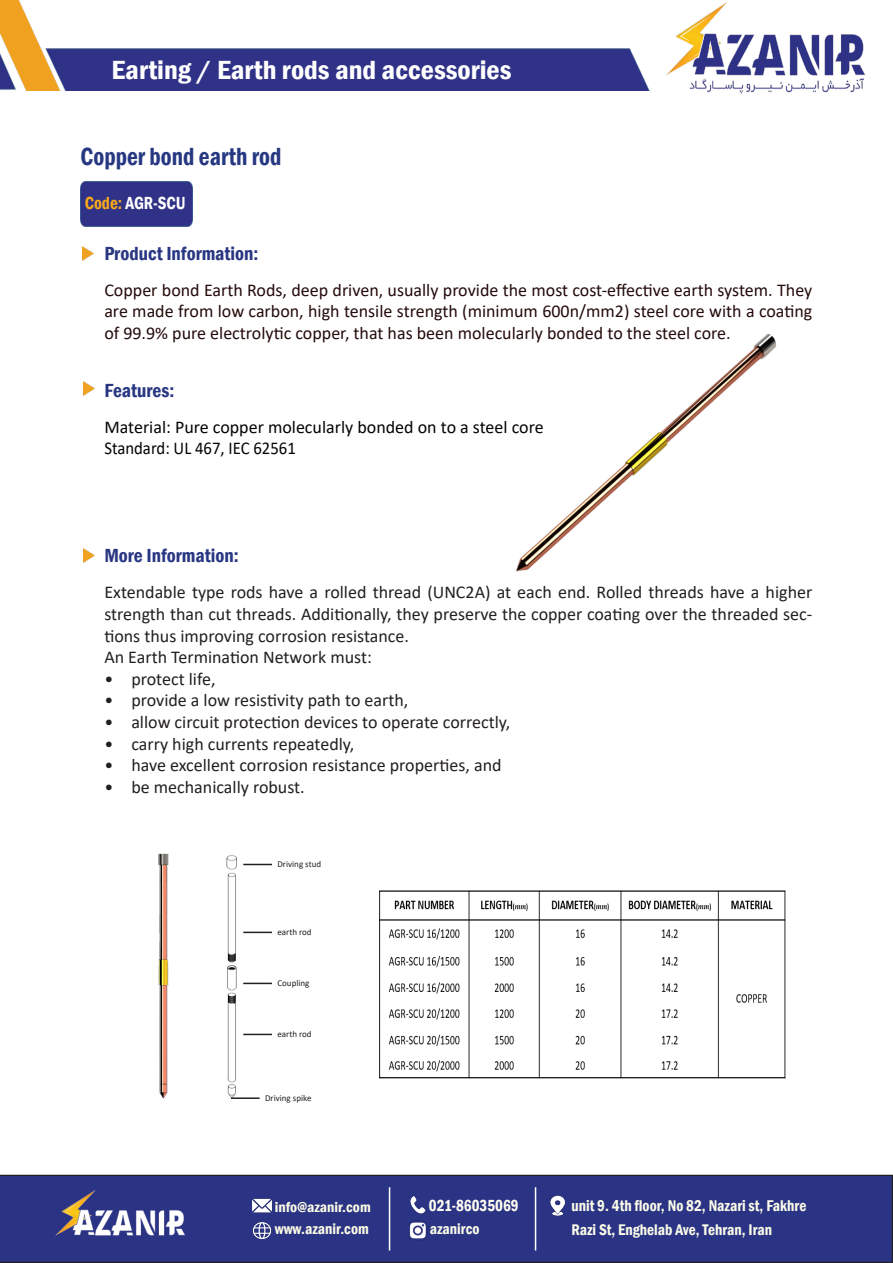
<style>
.page{position:relative;width:893px;height:1263px;background:#fff}
.page>*{position:absolute;margin:0;border:0;box-sizing:border-box;transform-origin:0 0}
.t1{font:600 condensed 27px "Franklin Gothic";color:#fff;scale:1.07 1}
.t2{font:600 condensed 25.5px "Franklin Gothic";color:#273882;scale:.93 1}
.t3{font:600 condensed 19.5px "Franklin Gothic";color:#293783}
.t4{font:18px/21.6px "Calibri";color:#231f20;text-align:justify}
.t5{font:18px/21.6px "Calibri";color:#250b0b;text-align:justify}
.t6{font:18px "Calibri";color:#040503}
.t7{font:18px "Calibri";color:#040503;scale:.93 1}
.t8{font:600 condensed 18px "Franklin Gothic";color:#fff;scale:.95 1}
.t9{font:600 condensed 16.5px "Franklin Gothic";color:#fffef2;scale:.93 1}
.t10{font:600 condensed 16.05px "Franklin Gothic";color:#fbfce9;scale:.96 1}
.t11{font:600 condensed 15.9px "Franklin Gothic";color:#fbfce9}
.t12{font:600 condensed 15.45px "Franklin Gothic";color:#fbfbe5}
.t13{font:600 condensed 15.45px "Franklin Gothic";color:#fbfce9}
.t14{font:600 condensed 14.7px "Franklin Gothic";color:#fbfbe5;scale:1.04 1}
.t15{font:9px "Calibri";color:#231f20}
.s1{color:#f9a71b}
</style>
<div class="page">
<img style="left:379px;top:891px;width:406px;height:188px">
<img style="left:83px;top:246px;width:11px;height:15px">
<img style="left:666px;top:2px;width:199px;height:92px">
<div style="left:0;top:1175px;width:893px;height:88px;background:#2b3484"></div>
<img style="left:52px;top:1187px;width:150px;height:49px">
<img style="left:408px;top:1194px;width:21px;height:22px">
<img style="left:252px;top:1218px;width:20px;height:24px">
<img style="left:547px;top:1193px;width:19px;height:24px">
<img style="left:406px;top:1218px;width:23px;height:28px">
<img style="left:251px;top:1196px;width:23px;height:20px">
<hr style="left:389px;top:1187px;width:1px;height:63px;background:#fff">
<hr style="left:535px;top:1187px;width:1px;height:63px;background:#fff">
<img style="left:0;top:0;width:649px;height:91px">
<img style="left:158px;top:853px;width:11px;height:246px">
<img style="left:83px;top:381px;width:12px;height:14px">
<img style="left:83px;top:548px;width:12px;height:15px">
<img style="left:226px;top:855px;width:26px;height:244px">
<div style="left:81px;top:182px;width:112px;height:45px;background:#303287"></div>
<img style="left:516px;top:334px;width:260px;height:238px">
<hr style="left:231px;top:1097px;width:29px;height:2px;background:#231f20">
<svg style="left:243px;top:1034px;width:29px;height:1px"></svg>
<svg style="left:243px;top:983px;width:29px;height:1px"></svg>
<svg style="left:243px;top:932px;width:29px;height:1px"></svg>
<svg style="left:243px;top:864px;width:29px;height:1px"></svg>
<p class="t1" style="left:112px;top:52px;width:375px">Earting / Earth rods and accessories</p>
<p class="t2" style="left:81px;top:139px;width:217px">Copper bond earth rod</p>
<p class="t8" style="left:85px;top:191px;width:108px"><span class="s1">Code:</span> AGR-SCU</p>
<p class="t3" style="left:104px;top:240px;width:156px">Product Information:</p>
<p class="t5" style="left:104px;top:279px;width:709px">Copper bond Earth Rods, deep driven, usually provide the most cost-effective earth system. They are made from low carbon, high tensile strength (minimum 600n/mm2) steel core with a coating of 99.9% pure electrolytic copper, that has been molecularly bonded to the steel core.</p>
<p class="t3" style="left:104px;top:377px;width:72px">Features:</p>
<p class="t6" style="left:104px;top:414px;width:441px">Material: Pure copper molecularly bonded on to a steel core</p>
<p class="t7" style="left:104px;top:436px;width:207px">Standard: UL 467, IEC 62561</p>
<p class="t3" style="left:104px;top:543px;width:136px">More Information:</p>
<p class="t4" style="left:104px;top:581px;width:709px">Extendable type rods have a rolled thread (UNC2A) at each end. Rolled threads have a higher strength than cut threads. Additionally, they preserve the copper coating over the threaded sec&shy;tions thus improving corrosion resistance.</p>
<p class="t4" style="left:104px;top:646px;width:269px">An Earth Termination Network must:</p>
<p class="t4" style="left:104px;top:667px;width:113px">• protect life,</p>
<p class="t4" style="left:104px;top:689px;width:306px">• provide a low resistivity path to earth,</p>
<p class="t4" style="left:104px;top:711px;width:407px">• allow circuit protection devices to operate correctly,</p>
<p class="t4" style="left:104px;top:732px;width:251px">• carry high currents repeatedly,</p>
<p class="t4" style="left:104px;top:754px;width:399px">• have excellent corrosion resistance properties, and</p>
<p class="t4" style="left:104px;top:775px;width:202px">• be mechanically robust.</p>
<p class="t15" style="left:277px;top:858px;width:45px">Driving stud</p>
<p class="t15" style="left:277px;top:926px;width:36px">earth rod</p>
<p class="t15" style="left:277px;top:977px;width:34px">Coupling</p>
<p class="t15" style="left:277px;top:1028px;width:36px">earth rod</p>
<p class="t15" style="left:265px;top:1091px;width:48px">Driving spike</p>
<p class="t9" style="left:429px;top:1194px;width:98px">021-86035069</p>
<p class="t14" style="left:275px;top:1197px;width:94px">info@azanir.com</p>
<p class="t10" style="left:571px;top:1195px;width:246px">unit 9. 4th floor, No 82, Nazari st, Fakhre</p>
<p class="t11" style="left:571px;top:1219px;width:202px">Razi St, Enghelab Ave, Tehran, Iran</p>
<p class="t12" style="left:275px;top:1219px;width:95px">www.azanir.com</p>
<p class="t13" style="left:430px;top:1219px;width:51px">azanirco</p>
</div>
